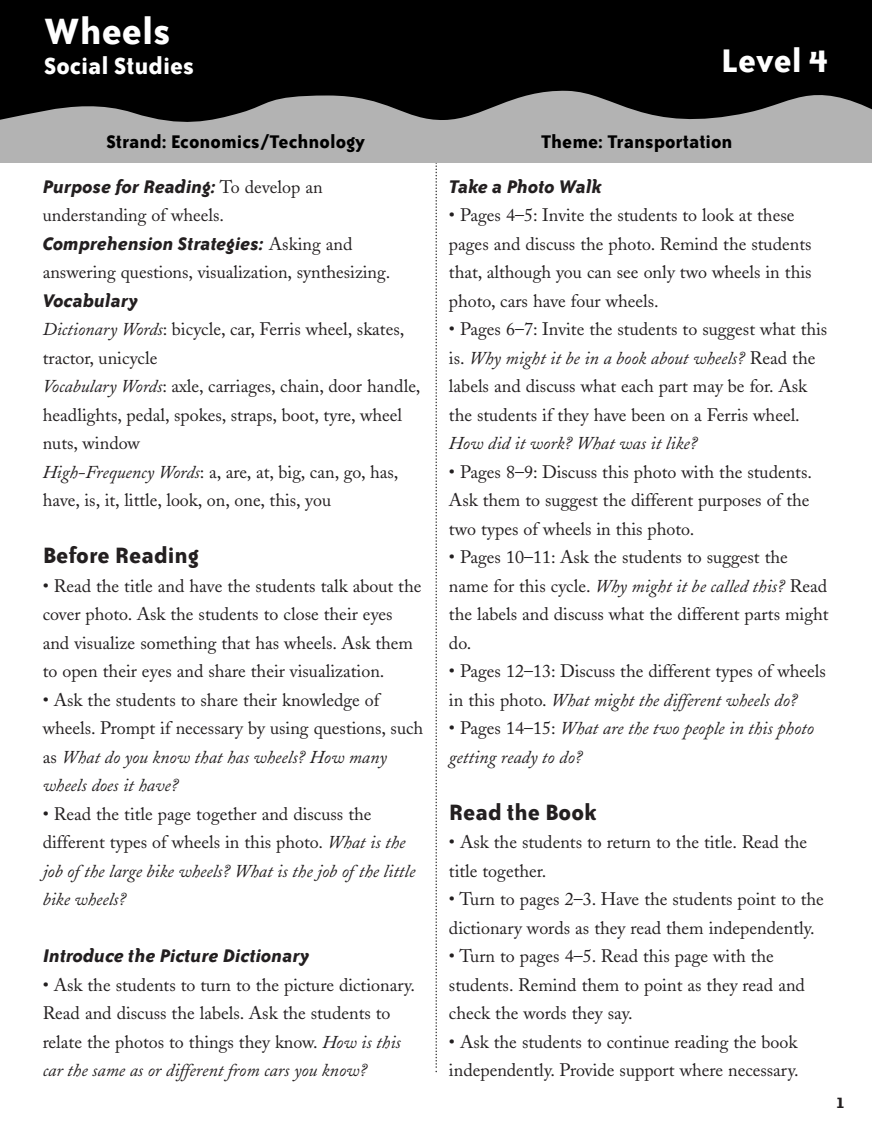
<style>
.page{position:relative;width:872px;height:1134px;background:#fff}
.page>*{position:absolute;margin:0;border:0;box-sizing:border-box;transform-origin:0 0}
.t1{font:700 42px "Bailey Sans ITC";color:#fff}
.t2{font:700 37.5px "Bailey Sans ITC";color:#fff}
.t3{font:700 27px "Bailey Sans ITC";color:#fff}
.t4{font:700 25.5px "Bailey Sans ITC";color:#231f20}
.t5{font:italic 700 21px "Bailey Sans ITC";color:#231f20}
.t6{font:700 21px "Bailey Sans ITC";color:#000}
.t7{font:18px/28.5px "Adobe Caslon";color:#231f20}
.t8{font:italic 18px/28.5px "Adobe Caslon";color:#231f20}
.t9{font:700 18px "Bailey Sans ITC";color:#231f20}
.s1{font-family:"Adobe Caslon";font-weight:400;font-style:normal;font-size:18px}
.s2{font-style:italic}
.s3{font-style:normal}
</style>
<div class="page">
<svg style="left:435px;top:163px;width:2px;height:909px"></svg>
<div style="left:0;top:0;width:872px;height:163px;background:#b3b3b3"></div>
<svg style="left:0;top:0;width:872px;height:122px;background:#141414"></svg>
<h1 class="t1" style="left:44px;top:14px;width:128px">Wheels</h1>
<h3 class="t3" style="left:44px;top:55px;width:151px">Social Studies</h3>
<h2 class="t2" style="left:720px;top:45px;width:109px">Level 4</h2>
<p class="t6" style="left:106px;top:134px;width:260px">Strand: Economics/Technology</p>
<p class="t6" style="left:541px;top:134px;width:193px">Theme: Transportation</p>
<p class="t5" style="left:43px;top:178px;width:281px">Purpose for Reading: <span class="s1">To develop an</span></p>
<p class="t7" style="left:43px;top:203px;width:183px">understanding of wheels.</p>
<p class="t5" style="left:43px;top:235px;width:311px">Comprehension Strategies: <span class="s1">Asking and</span></p>
<p class="t7" style="left:43px;top:260px;width:349px">answering questions, visualization, synthesizing.</p>
<p class="t5" style="left:43px;top:292px;width:97px">Vocabulary</p>
<p class="t7" style="left:43px;top:317px;width:379px"><span class="s2">Dictionary Words</span>: bicycle, car, Ferris wheel, skates, tractor, unicycle<br><span class="s2">Vocabulary Words</span>: axle, carriages, chain, door handle, headlights, pedal, spokes, straps, boot, tyre, wheel nuts, window<br><span class="s2">High-Frequency Words</span>: a, are, at, big, can, go, has, have, is, it, little, look, on, one, this, you</p>
<h3 class="t4" style="left:43px;top:545px;width:158px">Before Reading</h3>
<p class="t7" style="left:43px;top:573px;width:380px">• Read the title and have the students talk about the cover photo. Ask the students to close their eyes and visualize something that has wheels. Ask them to open their eyes and share their visualization.</p>
<p class="t7" style="left:43px;top:687px;width:382px">• Ask the students to share their knowledge of wheels. Prompt if necessary by using questions, such as <span class="s2">What do you know that has wheels? How many wheels does it have?</span></p>
<p class="t7" style="left:43px;top:801px;width:374px">• Read the title page together and discuss the different types of wheels in this photo. <span class="s2">What is the job of the large bike wheels? What is the job of the little bike wheels?</span></p>
<p class="t5" style="left:43px;top:947px;width:268px">Introduce the Picture Dictionary</p>
<p class="t7" style="left:43px;top:972px;width:374px">• Ask the students to turn to the picture dictionary.<br>Read and discuss the labels. Ask the students to relate the photos to things they know. <span class="s2">How is this car the same as or different from cars you know?</span></p>
<p class="t5" style="left:449px;top:178px;width:154px">Take a Photo Walk</p>
<p class="t7" style="left:449px;top:203px;width:364px">• Pages 4–5: Invite the students to look at these pages and discuss the photo. Remind the students that, although you can see only two wheels in this photo, cars have four wheels.</p>
<p class="t7" style="left:449px;top:317px;width:380px">• Pages 6–7: Invite the students to suggest what this is. <span class="s2">Why might it be in a book about wheels?</span> Read the labels and discuss what each part may be for. Ask the students if they have been on a Ferris wheel.</p>
<p class="t8" style="left:449px;top:431px;width:250px">How did it work? What was it like?</p>
<p class="t7" style="left:449px;top:459px;width:364px">• Pages 8–9: Discuss this photo with the students.<br>Ask them to suggest the different purposes of the two types of wheels in this photo.</p>
<p class="t7" style="left:449px;top:545px;width:381px">• Pages 10–11: Ask the students to suggest the name for this cycle. <span class="s2">Why might it be called this?</span> Read the labels and discuss what the different parts might do.</p>
<p class="t7" style="left:449px;top:659px;width:378px">• Pages 12–13: Discuss the different types of wheels in this photo. <span class="s2">What might the different wheels do?</span></p>
<p class="t8" style="left:449px;top:716px;width:366px"><span class="s3">• Pages 14–15:</span> What are the two people in this photo getting ready to do?</p>
<h3 class="t4" style="left:449px;top:802px;width:149px">Read the Book</h3>
<p class="t7" style="left:449px;top:830px;width:359px">• Ask the students to return to the title. Read the title together.</p>
<p class="t7" style="left:449px;top:887px;width:376px">• Turn to pages 2–3. Have the students point to the dictionary words as they read them independently.</p>
<p class="t7" style="left:449px;top:944px;width:357px">• Turn to pages 4–5. Read this page with the students. Remind them to point as they read and check the words they say.</p>
<p class="t7" style="left:449px;top:1029px;width:351px">• Ask the students to continue reading the book independently. Provide support where necessary.</p>
<p class="t9" style="left:835px;top:1095px;width:11px">1</p>
</div>
